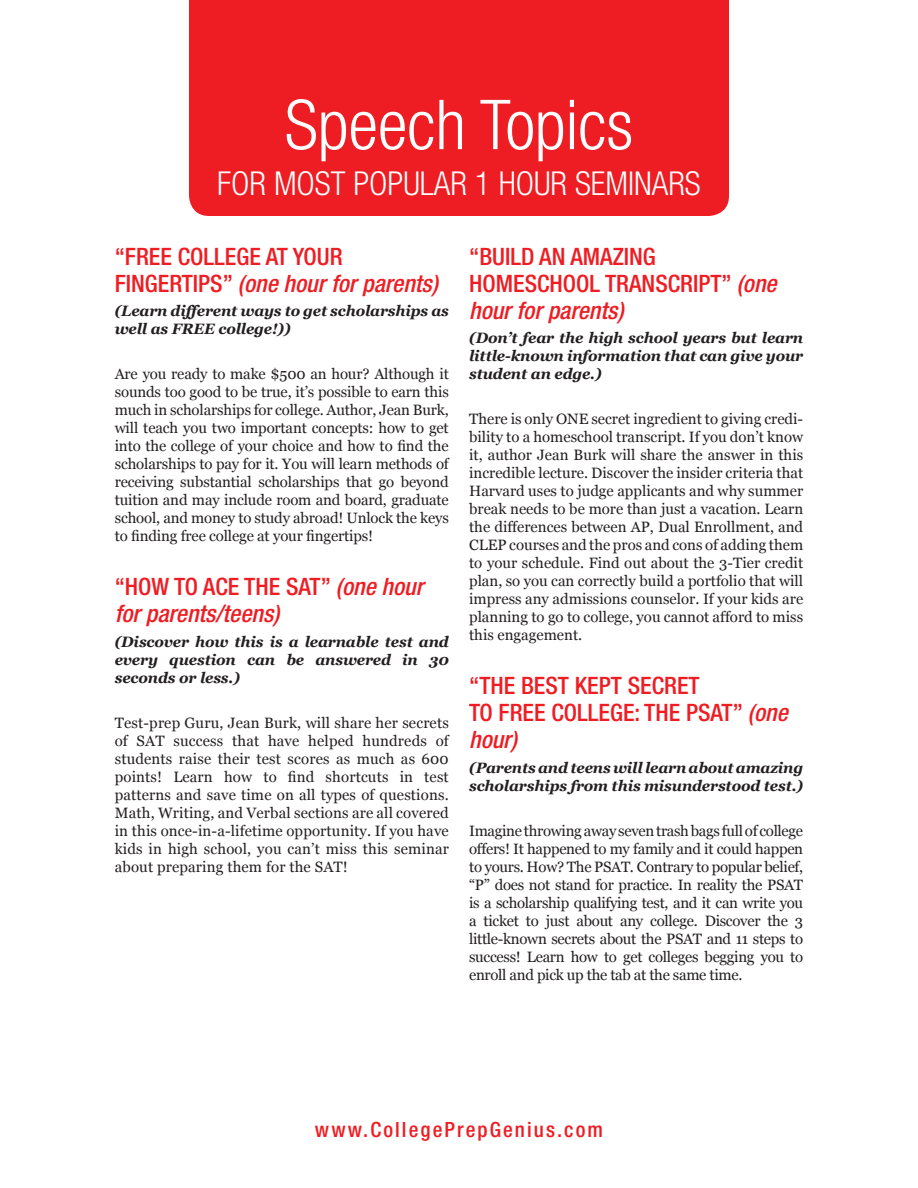
<style>
.page{position:relative;width:918px;height:1188px;background:#fff}
.page>*{position:absolute;margin:0;border:0;box-sizing:border-box;transform-origin:0 0}
.t1{font:300 condensed 69px "Helvetica Neue LT Std";color:#fff}
.t2{font:300 condensed 33px "Helvetica Neue LT Std";color:#fff}
.t3{font:500 condensed 24px/27px "Helvetica Neue LT Std";color:#ee1d23}
.t4{font:italic 500 condensed 24px/27px "Helvetica Neue LT Std";color:#ee1d23}
.t5{font:500 condensed 21px "Helvetica Neue LT Std";letter-spacing:.1em;color:#ee1d23}
.t6{font:15px/18px "Georgia";letter-spacing:-.005em;color:#231f20;text-align:justify}
.t7{font:italic 700 15px/18px "Georgia";letter-spacing:-.01em;color:#231f20}
.s1{font-style:italic}
.s2{font-style:normal}
</style>
<div class="page">
<div style="left:189px;top:0;width:540px;height:216px;background:#ee1d23"></div>
<h1 class="t1" style="left:285px;top:85px;width:350px">Speech Topics</h1>
<h2 class="t2" style="left:217px;top:164px;width:485px">FOR MOST POPULAR 1 HOUR SEMINARS</h2>
<h3 class="t3" style="left:115px;top:242px;width:325px">“FREE COLLEGE AT YOUR<br>FINGERTIPS” <span class="s1">(one hour for parents)</span></h3>
<p class="t7" style="left:115px;top:302px;width:336px">(Learn different ways to get scholarships as well as FREE college!))</p>
<p class="t6" style="left:115px;top:366px;width:336px">Are you ready to make $500 an hour? Although it sounds too good to be true, it’s possible to earn this much in scholarships for college. Author, Jean Burk, will teach you two important concepts: how to get into the college of your choice and how to find the scholarships to pay for it. You will learn methods of receiving substantial scholarships that go beyond tuition and may include room and board, graduate school, and money to study abroad! Unlock the keys to finding free college at your fingertips!</p>
<h3 class="t4" style="left:115px;top:574px;width:310px"><span class="s2">“HOW TO ACE THE SAT”</span> (one hour for parents/teens)</h3>
<p class="t7" style="left:115px;top:633px;width:336px;text-align:justify">(Discover how this is a learnable test and every question can be answered in 30 seconds or less.)</p>
<p class="t6" style="left:115px;top:714px;width:336px">Test-prep Guru, Jean Burk, will share her secrets of SAT success that have helped hundreds of students raise their test scores as much as 600 points! Learn how to find shortcuts in test patterns and save time on all types of questions.<br>Math, Writing, and Verbal sections are all covered in this once-in-a-lifetime opportunity. If you have kids in high school, you can’t miss this seminar about preparing them for the SAT!</p>
<h3 class="t3" style="left:469px;top:242px;width:309px">“BUILD AN AMAZING<br>HOMESCHOOL TRANSCRIPT” <span class="s1">(one hour for parents)</span></h3>
<p class="t7" style="left:469px;top:329px;width:336px;text-align:justify">(Don’t fear the high school years but learn little-known information that can give your student an edge.)</p>
<p class="t6" style="left:469px;top:411px;width:336px">There is only ONE secret ingredient to giving credi&shy;bility to a homeschool transcript. If you don’t know it, author Jean Burk will share the answer in this incredible lecture. Discover the insider criteria that Harvard uses to judge applicants and why summer break needs to be more than just a vacation. Learn the differences between AP, Dual Enrollment, and CLEP courses and the pros and cons of adding them to your schedule. Find out about the 3-Tier credit plan, so you can correctly build a portfolio that will impress any admissions counselor. If your kids are planning to go to college, you cannot afford to miss this engagement.</p>
<h3 class="t3" style="left:469px;top:672px;width:320px">“THE BEST KEPT SECRET<br>TO FREE COLLEGE: THE PSAT” <span class="s1">(one hour)</span></h3>
<p class="t7" style="left:469px;top:759px;width:336px">(Parents and teens will learn about amazing scholarships from this misunderstood test.)</p>
<p class="t6" style="left:469px;top:822px;width:336px">Imagine throwing away seven trash bags full of college offers! It happened to my family and it could happen to yours. How? The PSAT. Contrary to popular belief, “P” does not stand for practice. In reality the PSAT is a scholarship qualifying test, and it can write you a ticket to just about any college. Discover the 3 little-known secrets about the PSAT and 11 steps to success! Learn how to get colleges begging you to enroll and pick up the tab at the same time.</p>
<h3 class="t5" style="left:315px;top:1117px;width:290px">www.CollegePrepGenius.com</h3>
</div>
